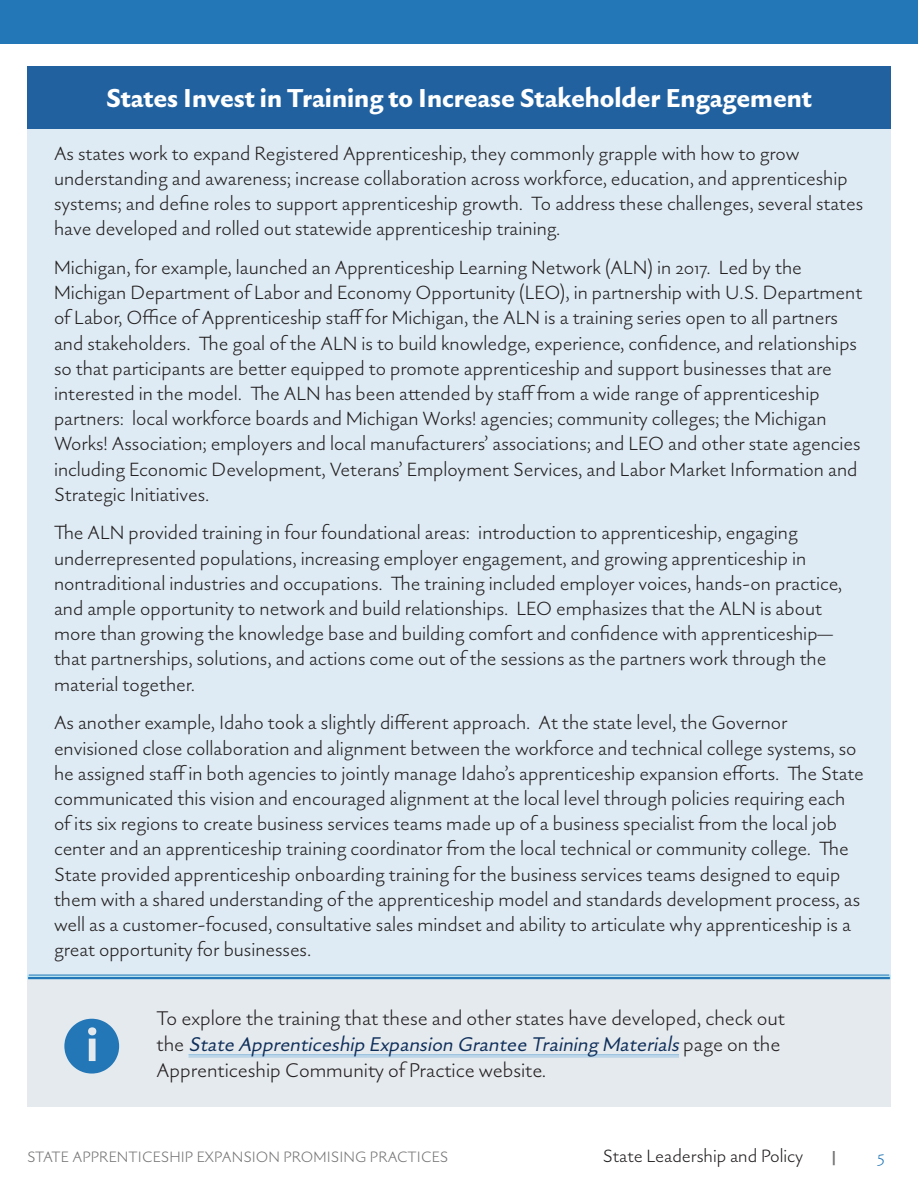
<style>
.page{position:relative;width:918px;height:1188px;background:#fff}
.page>*{position:absolute;margin:0;border:0;box-sizing:border-box;transform-origin:0 0}
.t1{font:700 28.5px "Gaultier";color:#fff}
.t2{font:300 21.75px/26.1px "Gaultier";color:#231f20}
.t3{font:300 21px/25.2px "Gaultier";color:#231f20}
.t4{font:300 19.5px "Gaultier";color:#231f20}
.t5{font:300 19.5px "Gaultier";color:#2377b7}
.t6{font:300 16.5px "Gaultier";letter-spacing:.005em;color:#757577}
.s1{font-weight:400;font-style:italic;color:#0f2f5b}
</style>
<div class="page">
<div style="left:0;top:0;width:918px;height:43px;background:#2377b7"></div>
<div style="left:27px;top:86px;width:864px;height:889px;background:#deebf4"></div>
<div style="left:27px;top:66px;width:864px;height:62px;background:#2161a0"></div>
<div style="left:27px;top:979px;width:864px;height:128px;background:#e5eaee"></div>
<hr style="left:188px;top:1054px;width:491px;height:3px;background:#fff">
<hr style="left:188px;top:1054px;width:491px;height:2px;background:#91bbdb">
<hr style="left:188px;top:1057px;width:491px;height:1px;background:#91bbdb">
<hr style="left:29px;top:975px;width:860px;height:4px;background:#b6e2f0">
<hr style="left:29px;top:975px;width:860px;height:1px;background:#2377b7">
<hr style="left:29px;top:977px;width:860px;height:2px;background:#2377b7">
<h3 class="t1" style="left:106px;top:82px;width:707px">States Invest in Training to Increase Stakeholder Engagement</h3>
<p class="t3" style="left:54px;top:141px;width:811px">As states work to expand Registered Apprenticeship, they commonly grapple with how to grow understanding and awareness; increase collaboration across workforce, education, and apprenticeship systems; and define roles to support apprenticeship growth. To address these challenges, several states have developed and rolled out statewide apprenticeship training.</p>
<p class="t3" style="left:54px;top:255px;width:810px">Michigan, for example, launched an Apprenticeship Learning Network (ALN) in 2017. Led by the Michigan Department of Labor and Economy Opportunity (LEO), in partnership with U.S. Department of Labor, Office of Apprenticeship staff for Michigan, the ALN is a training series open to all partners and stakeholders. The goal of the ALN is to build knowledge, experience, confidence, and relationships so that participants are better equipped to promote apprenticeship and support businesses that are interested in the model. The ALN has been attended by staff from a wide range of apprenticeship partners: local workforce boards and Michigan Works! agencies; community colleges; the Michigan Works! Association; employers and local manufacturers’ associations; and LEO and other state agencies including Economic Development, Veterans’ Employment Services, and Labor Market Information and Strategic Initiatives.</p>
<p class="t3" style="left:54px;top:521px;width:790px">The ALN provided training in four foundational areas: introduction to apprenticeship, engaging underrepresented populations, increasing employer engagement, and growing apprenticeship in nontraditional industries and occupations. The training included employer voices, hands-on practice, and ample opportunity to network and build relationships. LEO emphasizes that the ALN is about more than growing the knowledge base and building comfort and confidence with apprenticeship— that partnerships, solutions, and actions come out of the sessions as the partners work through the material together.</p>
<p class="t3" style="left:54px;top:711px;width:811px">As another example, Idaho took a slightly different approach. At the state level, the Governor envisioned close collaboration and alignment between the workforce and technical college systems, so he assigned staff in both agencies to jointly manage Idaho’s apprenticeship expansion efforts. The State communicated this vision and encouraged alignment at the local level through policies requiring each of its six regions to create business services teams made up of a business specialist from the local job center and an apprenticeship training coordinator from the local technical or community college. The State provided apprenticeship onboarding training for the business services teams designed to equip them with a shared understanding of the apprenticeship model and standards development process, as well as a customer-focused, consultative sales mindset and ability to articulate why apprenticeship is a great opportunity for businesses.</p>
<p class="t2" style="left:157px;top:1006px;width:630px">To explore the training that these and other states have developed, check out t h e <span class="s1">State Apprenticeship Expansion Grantee Training Materials</span>p a g e o n t h e<br>Apprenticeship Community of Practice website.</p>
<p class="t6" style="left:27px;top:1147px;width:423px">STATE APPRENTICESHIP EXPANSION PROMISING PRACTICES</p>
<p class="t4" style="left:603px;top:1144px;width:202px">State Leadership and Policy</p>
<p class="t5" style="left:878px;top:1144px;width:9px">5</p>
</div>
